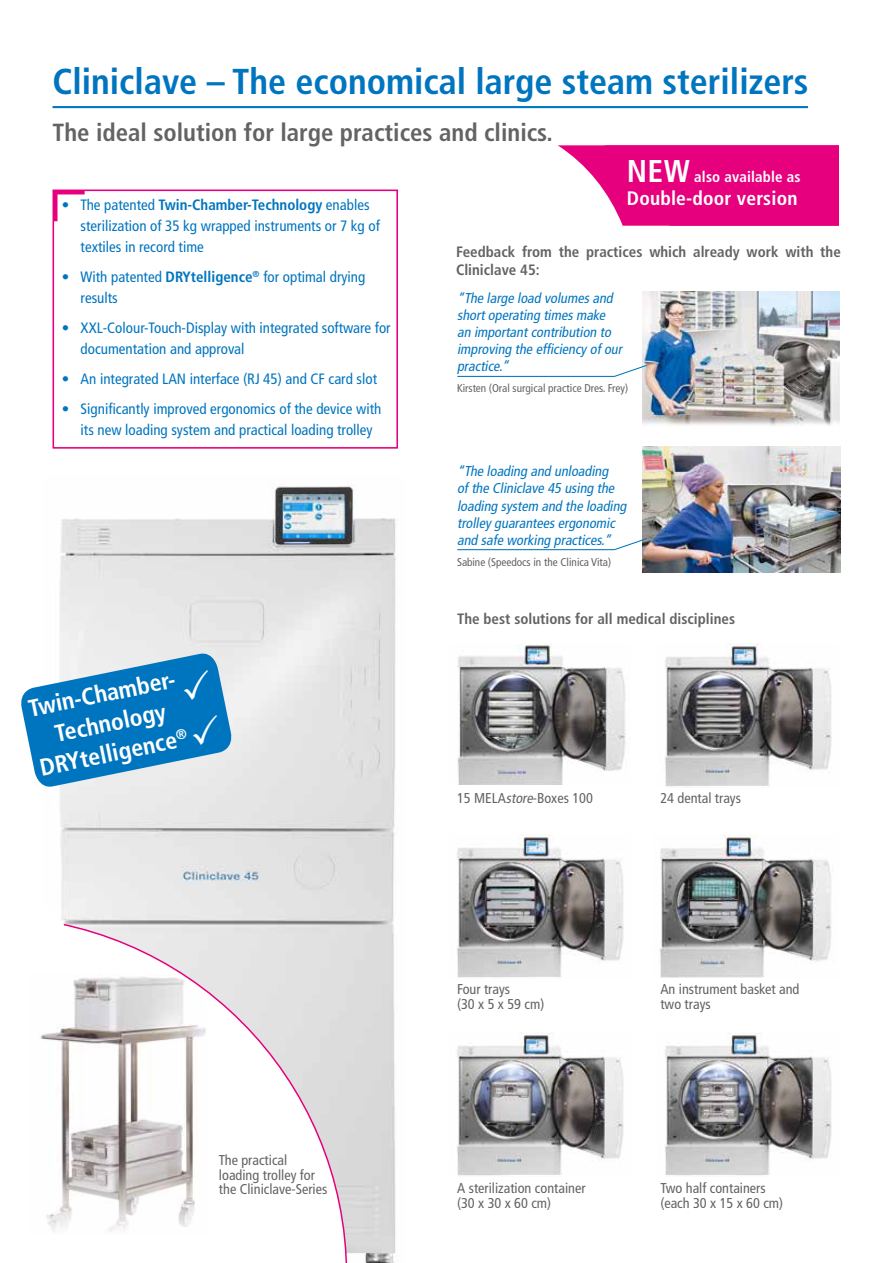
<style>
.page{position:relative;width:893px;height:1263px;background:#fff}
.page>*{position:absolute;margin:0;border:0;box-sizing:border-box;transform-origin:0 0}
.t1{font:700 condensed 36px "Frutiger LT Pro";color:#0075bf}
.t2{font:700 condensed 24.75px "Frutiger LT Pro";color:#646363}
.t3{font:700 condensed 24px/30px "Frutiger LT Pro";color:#fff;text-align:center}
.t4{font:700 condensed 19.5px "Frutiger LT Pro";letter-spacing:.01em;color:#fff}
.t5{font:condensed 15px/21px "Frutiger LT Pro";color:#0075bf}
.t6{font:700 condensed 15px/18px "Frutiger LT Pro";color:#646363}
.t7{font:700 condensed 15px "Frutiger LT Pro";letter-spacing:.01em;color:#fff}
.t8{font:italic condensed 14.25px/17.1px "Frutiger LT Pro";color:#0075bf}
.t9{font:condensed 14.25px/14.2px "Frutiger LT Pro";color:#646363}
.t10{font:condensed 11.25px "Frutiger LT Pro";color:#646363}
.s1{font-weight:700}
.s2{font-size:31.5px}
.s3{font-style:italic}
</style>
<div class="page">
<img style="left:659px;top:834px;width:173px;height:144px">
<img style="left:665px;top:1033px;width:167px;height:143px">
<img style="left:457px;top:834px;width:167px;height:144px">
<img style="left:665px;top:643px;width:167px;height:144px">
<img style="left:457px;top:644px;width:169px;height:140px">
<img style="left:457px;top:1033px;width:167px;height:143px">
<hr style="left:53px;top:106px;width:755px;height:2px;background:#0075bf">
<img style="left:642px;top:292px;width:198px;height:135px">
<img style="left:642px;top:447px;width:198px;height:125px">
<hr style="left:458px;top:376px;width:156px;height:1px;background:#0075bf">
<hr style="left:458px;top:549px;width:156px;height:1px;background:#0075bf">
<svg style="left:613px;top:364px;width:35px;height:14px"></svg>
<svg style="left:613px;top:537px;width:35px;height:14px"></svg>
<div style="left:53px;top:190px;width:345px;height:259px;border:2px solid #e6007d"></div>
<hr style="left:53px;top:190px;width:32px;height:4px;background:#e6007d">
<div style="left:53px;top:190px;width:5px;height:31px;background:#e6007d"></div>
<img style="left:60px;top:486px;width:336px;height:777px">
<svg style="left:60px;top:916px;width:287px;height:347px"></svg>
<img style="left:40px;top:974px;width:167px;height:185px">
<svg style="left:46px;top:1159px;width:173px;height:104px"></svg>
<svg style="left:60px;top:909px;width:5px;height:41px"></svg>
<img style="left:283px;top:494px;width:61px;height:44px">
<img style="left:528px;top:648px;width:19px;height:14px">
<img style="left:734px;top:649px;width:19px;height:14px">
<img style="left:526px;top:840px;width:19px;height:14px">
<img style="left:729px;top:840px;width:19px;height:14px">
<img style="left:526px;top:1039px;width:19px;height:13px">
<img style="left:734px;top:1039px;width:19px;height:13px">
<svg style="left:558px;top:145px;width:281px;height:81px;background:#e9248f"></svg>
<svg style="left:21px;top:651px;width:213px;height:138px;background:#4d9cce"></svg>
<h1 class="t1" style="left:53px;top:60px;width:757px">Cliniclave – The economical large steam sterilizers</h1>
<h2 class="t2" style="left:53px;top:118px;width:502px">The ideal solution for large practices and clinics.</h2>
<p class="t5" style="left:81px;top:194px;width:301px;text-indent:-19px">• The patented <span class="s1">Twin-Chamber-Technology</span> enables sterilization of 35 kg wrapped instruments or 7 kg of textiles in record time</p>
<p class="t5" style="left:81px;top:266px;width:286px;text-indent:-19px">• With patented <span class="s1">DRYtelligence</span><sup>®</sup> for optimal drying results</p>
<p class="t5" style="left:81px;top:317px;width:312px;text-indent:-19px">• XXL-Colour-Touch-Display with integrated software for documentation and approval</p>
<p class="t5" style="left:62px;top:368px;width:317px">• An integrated LAN interface (RJ 45) and CF card slot</p>
<p class="t5" style="left:81px;top:398px;width:302px;text-indent:-19px">• Significantly improved ergonomics of the device with its new loading system and practical loading trolley</p>
<h3 class="t3" style="left:25px;top:695px;width:152px;rotate:-12deg">Twin-Chamber-<br>Technology<br>DRYtelligence<sup>®</sup></h3>
<p class="t7" style="left:627px;top:168px;width:175px"><span class="s2">NEW</span> also available as</p>
<h3 class="t4" style="left:627px;top:187px;width:172px">Double-door version</h3>
<p class="t6" style="left:456px;top:243px;width:386px">Feedback from the practices which already work with the<br>Cliniclave 45:</p>
<p class="t8" style="left:457px;top:289px;width:169px">“The large load volumesand shortoperating timesmake an importantcontribution to improving the efficiency ofour practice.”</p>
<p class="t10" style="left:457px;top:381px;width:173px">Kirsten (Oral surgical practice Dres. Frey)</p>
<p class="t8" style="left:457px;top:463px;width:174px">“The loading and unloading ofthe Cliniclave 45 using the loading system and the loading trolley guaranteesergonomic and safe working practices.”</p>
<p class="t10" style="left:457px;top:555px;width:156px">Sabine (Speedocs in the Clinica Vita)</p>
<p class="t6" style="left:457px;top:610px;width:279px">The best solutions for all medical disciplines</p>
<p class="t9" style="left:457px;top:791px;width:137px">15 MELA<span class="s3">store</span>-Boxes 100</p>
<p class="t9" style="left:660px;top:791px;width:82px">24 dental trays</p>
<p class="t9" style="left:219px;top:1153px;width:110px">The practical loading trolley for the Cliniclave-Series</p>
<p class="t9" style="left:457px;top:982px;width:89px">Four trays<br>(30 x 5 x 59 cm)</p>
<p class="t9" style="left:457px;top:1181px;width:130px">A sterilization container (30 x 30 x 60 cm)</p>
<p class="t9" style="left:660px;top:982px;width:141px">An instrument basket and two trays</p>
<p class="t9" style="left:660px;top:1181px;width:124px">Two half containers (each 30 x 15 x 60 cm)</p>
</div>
